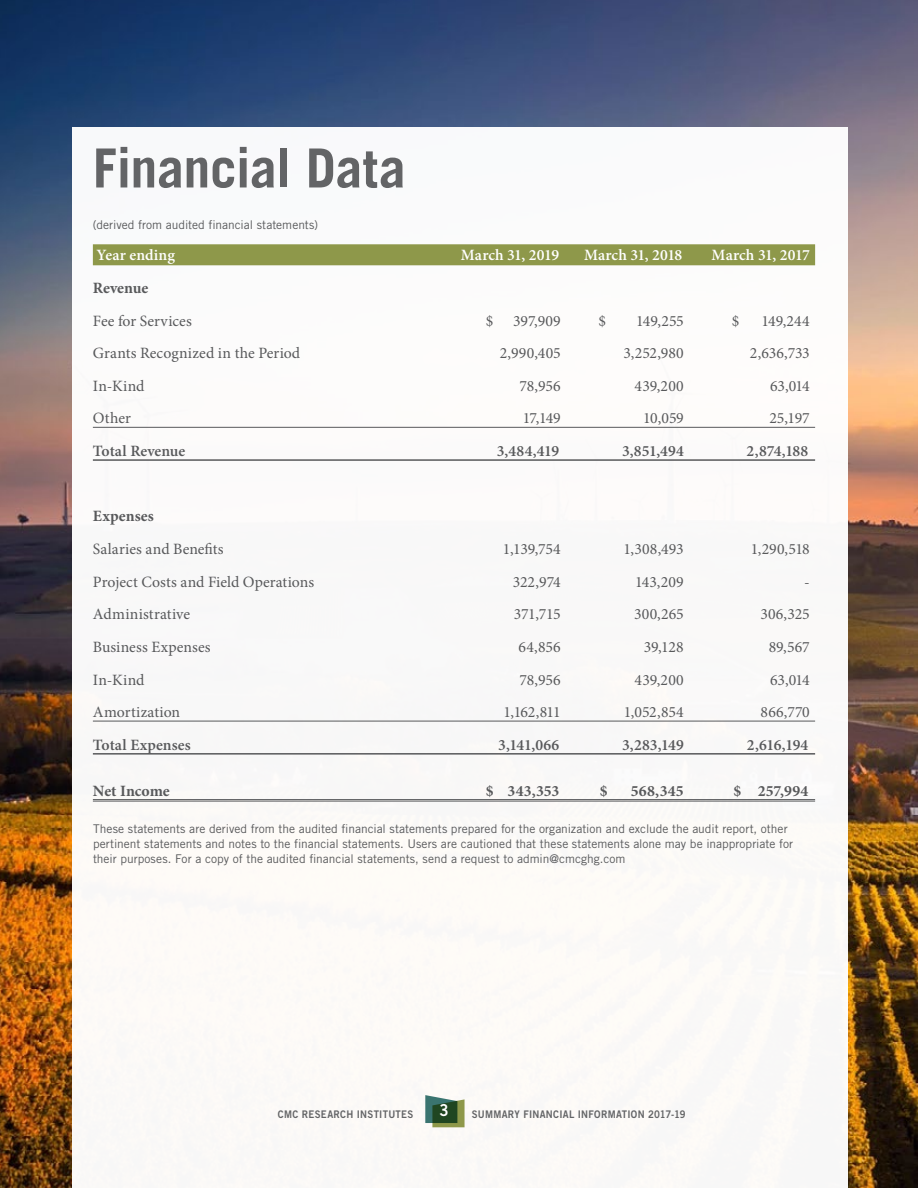
<style>
.page{position:relative;width:918px;height:1188px;background:#fff}
.page>*{position:absolute;margin:0;border:0;box-sizing:border-box;transform-origin:0 0}
.t1{font:700 54px "Trade Gothic";letter-spacing:-.01em;color:#636466}
.Cover_SubTitle{font:16.5px "Trade Gothic Bold Two";color:#fff;scale:.92 1}
.Table{font:15.75px "Minion Pro";letter-spacing:.005em;color:#58595b}
.Table_thick_rule{font:600 15.75px "Minion Pro";color:#58595b}
.Table_thin_rule{font:15.75px "Minion Pro";letter-spacing:-.005em;color:#58595b}
.Table_head{font:600 15.75px "Minion Pro";letter-spacing:.005em;color:#fff}
.Table_double_thick_r{font:700 15.75px "Minion Pro";letter-spacing:.005em;color:#58595b}
.Table-2{font:700 15.75px "Minion Pro";color:#58595b}
.Table_thin_rule-2{font:15.75px "Minion Pro";letter-spacing:.02em;color:#58595b}
.small_sans_serif{font:12px/15px "Trade Gothic";color:#58595b}
.Cover_SubTitle-2{font:10.5px "Trade Gothic Bold Two";letter-spacing:.03em;color:#636466;scale:.92 1}
</style>
<div class="page">
<img style="left:0;top:0;width:918px;height:1188px">
<div style="left:72px;top:127px;width:776px;height:1061px;background:#fbfaf8"></div>
<div style="left:93px;top:244px;width:722px;height:21px;background:#8e984a"></div>
<hr style="left:93px;top:427px;width:722px;height:1px;background:#58595b">
<hr style="left:93px;top:459px;width:722px;height:2px;background:#58595b">
<hr style="left:93px;top:721px;width:722px;height:1px;background:#58595b">
<hr style="left:93px;top:753px;width:722px;height:2px;background:#58595b">
<hr style="left:93px;top:799px;width:722px;height:1px;background:#58595b">
<hr style="left:93px;top:801px;width:722px;height:1px;background:#58595b">
<svg style="left:425px;top:1095px;width:40px;height:32px"></svg>
<h1 class="t1" style="left:93px;top:135px;width:315px">Financial Data</h1>
<p class="small_sans_serif" style="left:93px;top:218px;width:227px">(derived from audited financial statements)</p>
<p class="Table_head" style="left:96px;top:244px;width:80px">Year ending</p>
<p class="Table_head" style="left:461px;top:244px;width:100px">March 31, 2019</p>
<p class="Table_head" style="left:584px;top:244px;width:100px">March 31, 2018</p>
<p class="Table_head" style="left:712px;top:244px;width:100px">March 31, 2017</p>
<p class="Table-2" style="left:93px;top:277px;width:57px">Revenue</p>
<p class="Table" style="left:93px;top:310px;width:100px">Fee for Services</p>
<p class="Table" style="left:486px;top:310px;width:76px">$ 397,909</p>
<p class="Table" style="left:598px;top:310px;width:9px">$</p>
<p class="Table" style="left:636px;top:310px;width:49px">149,255</p>
<p class="Table" style="left:732px;top:310px;width:9px">$</p>
<p class="Table" style="left:761px;top:310px;width:50px">149,244</p>
<p class="Table" style="left:93px;top:343px;width:209px">Grants Recognized in the Period</p>
<p class="Table" style="left:500px;top:343px;width:63px">2,990,405</p>
<p class="Table" style="left:623px;top:343px;width:62px">3,252,980</p>
<p class="Table" style="left:750px;top:343px;width:62px">2,636,733</p>
<p class="Table" style="left:93px;top:375px;width:53px">In-Kind</p>
<p class="Table" style="left:520px;top:375px;width:43px">78,956</p>
<p class="Table" style="left:635px;top:375px;width:51px">439,200</p>
<p class="Table" style="left:770px;top:375px;width:41px">63,014</p>
<p class="Table_thin_rule" style="left:93px;top:408px;width:40px">Other</p>
<p class="Table_thin_rule" style="left:523px;top:408px;width:40px">17,149</p>
<p class="Table_thin_rule" style="left:643px;top:408px;width:42px">10,059</p>
<p class="Table_thin_rule" style="left:769px;top:408px;width:42px">25,197</p>
<p class="Table_thick_rule" style="left:93px;top:440px;width:94px">Total Revenue</p>
<p class="Table_thick_rule" style="left:497px;top:440px;width:64px">3,484,419</p>
<p class="Table_thick_rule" style="left:622px;top:440px;width:63px">3,851,494</p>
<p class="Table_thick_rule" style="left:747px;top:440px;width:63px">2,874,188</p>
<p class="Table-2" style="left:93px;top:505px;width:63px">Expenses</p>
<p class="Table" style="left:93px;top:538px;width:132px">Salaries and Benefits</p>
<p class="Table" style="left:503px;top:538px;width:59px">1,139,754</p>
<p class="Table" style="left:624px;top:538px;width:62px">1,308,493</p>
<p class="Table" style="left:751px;top:538px;width:61px">1,290,518</p>
<p class="Table" style="left:93px;top:571px;width:223px">Project Costs and Field Operations</p>
<p class="Table" style="left:513px;top:571px;width:50px">322,974</p>
<p class="Table" style="left:635px;top:571px;width:50px">143,209</p>
<p class="Table" style="left:804px;top:571px;width:7px">-</p>
<p class="Table" style="left:93px;top:604px;width:99px">Administrative</p>
<p class="Table" style="left:514px;top:604px;width:49px">371,715</p>
<p class="Table" style="left:634px;top:604px;width:51px">300,265</p>
<p class="Table" style="left:760px;top:604px;width:51px">306,325</p>
<p class="Table" style="left:93px;top:636px;width:119px">Business Expenses</p>
<p class="Table" style="left:519px;top:636px;width:44px">64,856</p>
<p class="Table" style="left:644px;top:636px;width:42px">39,128</p>
<p class="Table" style="left:769px;top:636px;width:43px">89,567</p>
<p class="Table" style="left:93px;top:669px;width:53px">In-Kind</p>
<p class="Table" style="left:520px;top:669px;width:43px">78,956</p>
<p class="Table" style="left:635px;top:669px;width:51px">439,200</p>
<p class="Table" style="left:770px;top:669px;width:41px">63,014</p>
<p class="Table_thin_rule-2" style="left:93px;top:702px;width:89px">Amortization</p>
<p class="Table_thin_rule" style="left:504px;top:702px;width:59px">1,162,811</p>
<p class="Table_thin_rule" style="left:624px;top:702px;width:62px">1,052,854</p>
<p class="Table_thin_rule" style="left:761px;top:702px;width:51px">866,770</p>
<p class="Table_thick_rule" style="left:93px;top:734px;width:99px">Total Expenses</p>
<p class="Table_thick_rule" style="left:498px;top:734px;width:63px">3,141,066</p>
<p class="Table_thick_rule" style="left:622px;top:734px;width:63px">3,283,149</p>
<p class="Table_thick_rule" style="left:747px;top:734px;width:63px">2,616,194</p>
<p class="Table_double_thick_r" style="left:93px;top:780px;width:78px">Net Income</p>
<p class="Table_double_thick_r" style="left:486px;top:780px;width:75px">$ 343,353</p>
<p class="Table_double_thick_r" style="left:600px;top:780px;width:9px">$</p>
<p class="Table_double_thick_r" style="left:631px;top:780px;width:55px">568,345</p>
<p class="Table_double_thick_r" style="left:733px;top:780px;width:77px">$ 257,994</p>
<p class="small_sans_serif" style="left:93px;top:821px;width:702px">These statements are derived from the audited financial statements prepared for the organization and exclude the audit report, other pertinent statements and notes to the financial statements. Users are cautioned that these statements alone may be inappropriate for their purposes. For a copy of the audited financial statements, send a request to admin@cmcghg.com</p>
<p class="Cover_SubTitle" style="left:439px;top:1100px;width:12px">3</p>
<p class="Cover_SubTitle-2" style="left:278px;top:1108px;width:149px">CMC RESEARCH INSTITUTES</p>
<p class="Cover_SubTitle-2" style="left:472px;top:1108px;width:234px">SUMMARY FINANCIAL INFORMATION 2017-19</p>
</div>
